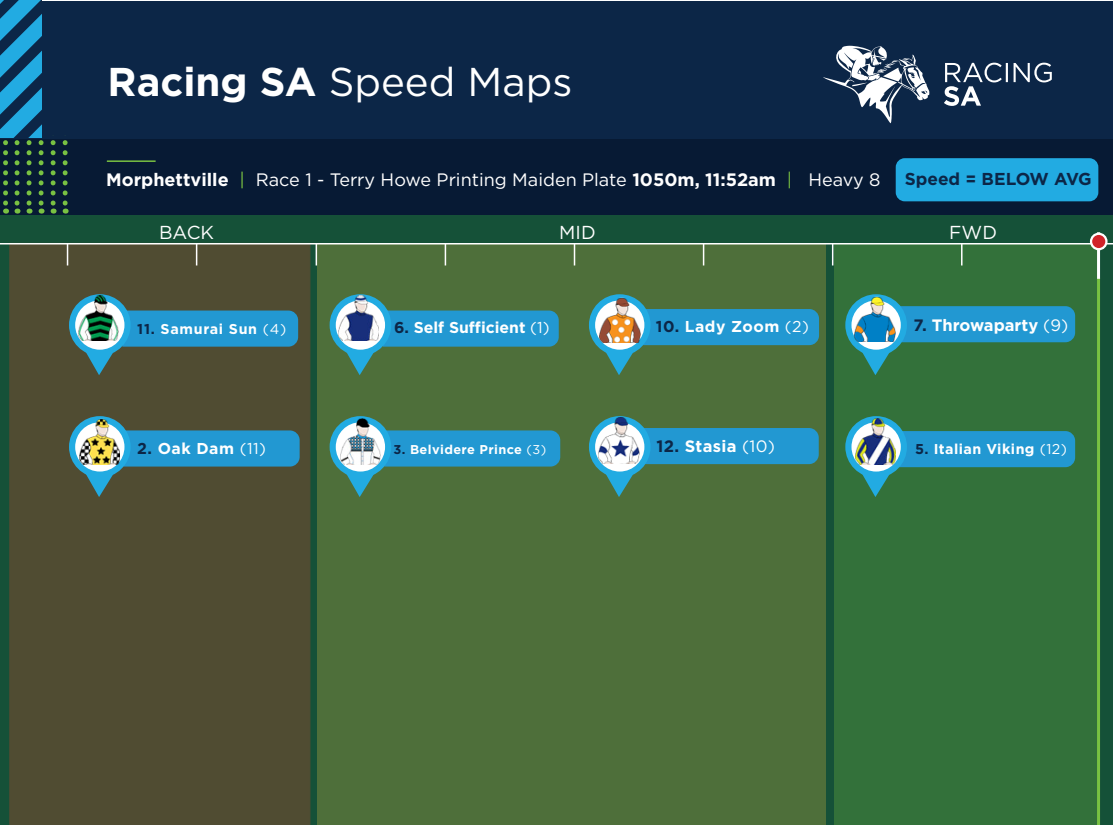
<style>
.page{position:relative;width:1113px;height:825px;background:#fff}
.page>*{position:absolute;margin:0;border:0;box-sizing:border-box;transform-origin:0 0}
.t1{font:40.2px "Gotham HTF";color:#fff}
.t2{font:18.75px "Gotham HTF";color:#fff}
.t3{font:18px "Gotham HTF";color:#fff}
.t4{font:700 17.25px "Gotham HTF";color:#0c2647}
.t5{font:700 16.5px "Gotham HTF";color:#fff}
.t6{font:700 16.5px "Gotham HTF";letter-spacing:.02em;color:#fff}
.t7{font:700 15.75px "Gotham HTF";color:#fff}
.t8{font:700 15.75px "Gotham HTF";letter-spacing:.03em;color:#fff}
.t9{font:700 14.25px "Gotham HTF";letter-spacing:.03em;color:#fff}
.t10{font:700 14.25px "Gotham HTF";letter-spacing:.05em;color:#fff}
.t11{font:700 12.75px "Gotham HTF";letter-spacing:.03em;color:#fff}
.s1{font-weight:700}
.s2{color:#79c142}
.s3{color:#0c2647}
.s4{font-family:"Gotham";font-weight:400}
</style>
<div class="page">
<div style="left:0;top:215px;width:1112px;height:610px;background:#155138"></div>
<div style="left:9px;top:244px;width:301px;height:581px;background:#504c32"></div>
<div style="left:317px;top:243px;width:508px;height:582px;background:#4e6f3a"></div>
<div style="left:834px;top:244px;width:264px;height:581px;background:#33713a"></div>
<div style="left:0;top:1px;width:1112px;height:214px;background:#0c2647"></div>
<hr style="left:0;top:243px;width:1112px;height:1px;background:#fff">
<div style="left:0;top:139px;width:1112px;height:76px;background:#071a34"></div>
<hr style="left:107px;top:160px;width:49px;height:2px;background:#79c142">
<svg style="left:944px;top:63px;width:107px;height:43px"></svg>
<svg style="left:823px;top:46px;width:106px;height:77px"></svg>
<hr style="left:315px;top:243px;width:2px;height:23px;background:#fff">
<hr style="left:444px;top:243px;width:2px;height:23px;background:#fff">
<hr style="left:573px;top:243px;width:2px;height:23px;background:#fff">
<hr style="left:702px;top:243px;width:2px;height:23px;background:#fff">
<hr style="left:831px;top:243px;width:2px;height:23px;background:#fff">
<hr style="left:960px;top:243px;width:2px;height:23px;background:#fff">
<svg style="left:51px;top:140px;width:5px;height:74px"></svg>
<svg style="left:63px;top:140px;width:5px;height:74px"></svg>
<div style="left:895px;top:158px;width:203px;height:43px;background:#22abe2;border-radius:9px"></div>
<svg style="left:0;top:0;width:44px;height:214px"></svg>
<hr style="left:1096px;top:278px;width:3px;height:547px;background:#79c142">
<hr style="left:1096px;top:232px;width:3px;height:47px;background:#fff">
<svg style="left:1090px;top:234px;width:16px;height:15px"></svg>
<div style="left:1089px;top:233px;width:18px;height:17px;border:2px solid #fff;border-radius:50%"></div>
<svg style="left:329px;top:416px;width:231px;height:81px"></svg>
<img style="left:340px;top:418px;width:40px;height:46px">
<svg style="left:589px;top:294px;width:230px;height:81px"></svg>
<img style="left:599px;top:296px;width:41px;height:46px">
<svg style="left:329px;top:294px;width:229px;height:81px"></svg>
<img style="left:338px;top:295px;width:40px;height:46px">
<svg style="left:845px;top:416px;width:229px;height:81px"></svg>
<img style="left:855px;top:418px;width:40px;height:46px">
<svg style="left:845px;top:294px;width:229px;height:81px"></svg>
<img style="left:854px;top:296px;width:41px;height:46px">
<svg style="left:589px;top:416px;width:229px;height:81px"></svg>
<img style="left:598px;top:418px;width:41px;height:45px">
<svg style="left:67px;top:244px;width:1px;height:22px"></svg>
<svg style="left:196px;top:244px;width:1px;height:22px"></svg>
<svg style="left:69px;top:416px;width:230px;height:81px;background:#3f717b"></svg>
<img style="left:79px;top:418px;width:41px;height:46px">
<svg style="left:69px;top:294px;width:229px;height:81px;background:#40717c"></svg>
<img style="left:78px;top:295px;width:40px;height:46px">
<p class="t1" style="left:108px;top:60px;width:466px"><span class="s1">Racing SA</span> Speed Maps</p>
<p class="t3" style="left:106px;top:170px;width:775px"><span class="s1">Morphettville</span> <span class="s2">|</span> Race 1 - Terry Howe Printing Maiden Plate <span class="s1">1050m, 11:52am</span> <span class="s2">|</span> Heavy 8</p>
<p class="t4" style="left:904px;top:169px;width:188px">Speed = BELOW AVG</p>
<p class="t2" style="left:159px;top:222px;width:56px">BACK</p>
<p class="t2" style="left:559px;top:222px;width:38px">MID</p>
<p class="t2" style="left:949px;top:222px;width:49px">FWD</p>
<p class="t10" style="left:137px;top:321px;width:150px"><span class="s3">11.</span> Samurai Sun <span class="s4">(4)</span></p>
<p class="t7" style="left:394px;top:319px;width:157px"><span class="s3">6.</span> Self Sufficient <span class="s4">(1)</span></p>
<p class="t8" style="left:656px;top:318px;width:154px"><span class="s3">10.</span> Lady Zoom <span class="s4">(2)</span></p>
<p class="t5" style="left:913px;top:315px;width:156px"><span class="s3">7.</span> Throwaparty <span class="s4">(9)</span></p>
<p class="t7" style="left:137px;top:440px;width:130px"><span class="s3">2.</span> Oak Dam <span class="s4">(11)</span></p>
<p class="t6" style="left:656px;top:437px;width:120px"><span class="s3">12.</span> Stasia <span class="s4">(10)</span></p>
<p class="t11" style="left:393px;top:442px;width:154px"><span class="s3">3.</span> Belvidere Prince <span class="s4">(3)</span></p>
<p class="t9" style="left:914px;top:441px;width:153px"><span class="s3">5.</span> Italian Viking <span class="s4">(12)</span></p>
</div>
